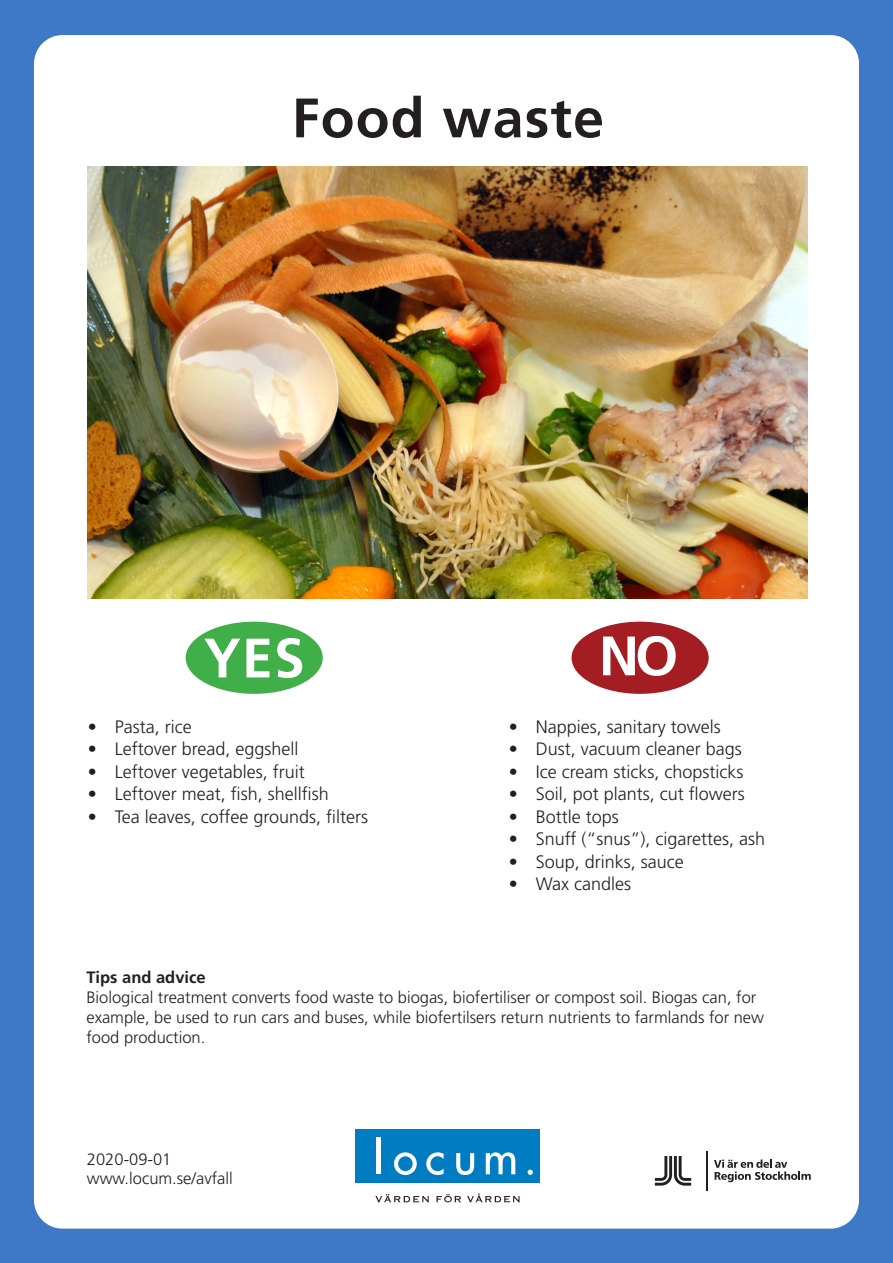
<style>
.page{position:relative;width:893px;height:1263px;background:#4078c8}
.page>*{position:absolute;margin:0;border:0;box-sizing:border-box;transform-origin:0 0}
.t1{font:700 55.5px "Frutiger LT Std";letter-spacing:.02em;color:#231f20}
.t2{font:700 55.5px "Frutiger LT Std";color:#fff}
.t3{font:300 18px "Frutiger LT Std";color:#231f20}
.t4{font:300 16.5px/19.8px "Frutiger LT Std";color:#231f20}
.t5{font:700 16.5px "Frutiger LT Std";color:#231f20}
</style>
<div class="page">
<div style="left:45px;top:46px;width:803px;height:1172px;background:#fff;border-radius:18px"></div>
<div style="left:34px;top:35px;width:825px;height:1193px;border:21px solid #fff;border-radius:18px"></div>
<img style="left:88px;top:167px;width:720px;height:431px">
<div style="left:185px;top:621px;width:138px;height:74px;background:#40ae49;border-radius:50%"></div>
<div style="left:184px;top:620px;width:140px;height:75px;border:2px solid #fff;border-radius:50%"></div>
<div style="left:571px;top:621px;width:138px;height:74px;background:#a41d23;border-radius:50%"></div>
<div style="left:570px;top:620px;width:140px;height:75px;border:2px solid #fff;border-radius:50%"></div>
<div style="left:355px;top:1129px;width:185px;height:54px;background:#007cc2"></div>
<hr style="left:376px;top:1137px;width:4px;height:37px;background:#fff">
<svg style="left:394px;top:1152px;width:23px;height:23px"></svg>
<svg style="left:426px;top:1152px;width:18px;height:23px"></svg>
<svg style="left:456px;top:1153px;width:18px;height:22px"></svg>
<svg style="left:486px;top:1152px;width:29px;height:22px"></svg>
<svg style="left:528px;top:1169px;width:5px;height:6px"></svg>
<svg style="left:375px;top:1194px;width:54px;height:8px"></svg>
<svg style="left:436px;top:1194px;width:25px;height:8px"></svg>
<svg style="left:467px;top:1193px;width:53px;height:9px"></svg>
<svg style="left:655px;top:1156px;width:36px;height:29px"></svg>
<hr style="left:706px;top:1151px;width:1px;height:39px;background:#231f20">
<svg style="left:714px;top:1159px;width:97px;height:23px"></svg>
<h1 class="t1" style="left:292px;top:85px;width:314px">Food waste</h1>
<h1 class="t2" style="left:204px;top:625px;width:102px">YES</h1>
<p class="t3" style="left:88px;top:716px;width:105px">• Pasta, rice</p>
<p class="t3" style="left:88px;top:739px;width:212px">• Leftover bread, eggshell</p>
<p class="t3" style="left:88px;top:761px;width:218px">• Leftover vegetables, fruit</p>
<p class="t3" style="left:88px;top:784px;width:243px">• Leftover meat, fish, shellfish</p>
<p class="t3" style="left:88px;top:806px;width:282px">• Tea leaves, coffee grounds, filters</p>
<h1 class="t2" style="left:599px;top:623px;width:81px">NO</h1>
<p class="t3" style="left:509px;top:716px;width:214px">• Nappies, sanitary towels</p>
<p class="t3" style="left:509px;top:739px;width:235px">• Dust, vacuum cleaner bags</p>
<p class="t3" style="left:509px;top:761px;width:236px">• Ice cream sticks, chopsticks</p>
<p class="t3" style="left:509px;top:784px;width:238px">• Soil, pot plants, cut flowers</p>
<p class="t3" style="left:509px;top:806px;width:112px">• Bottle tops</p>
<p class="t3" style="left:509px;top:829px;width:258px">• Snuff (“snus”), cigarettes, ash</p>
<p class="t3" style="left:509px;top:851px;width:177px">• Soup, drinks, sauce</p>
<p class="t3" style="left:509px;top:874px;width:124px">• Wax candles</p>
<p class="t5" style="left:86px;top:968px;width:121px">Tips and advice</p>
<p class="t4" style="left:86px;top:988px;width:679px">Biological treatment converts food waste to biogas, biofertiliser or compost soil. Biogas can, for example, be used to run cars and buses, while biofertilsers return nutrients to farmlands for new food production.</p>
<p class="t4" style="left:87px;top:1149px;width:147px">2020-09-01 www.locum.se/avfall</p>
</div>
